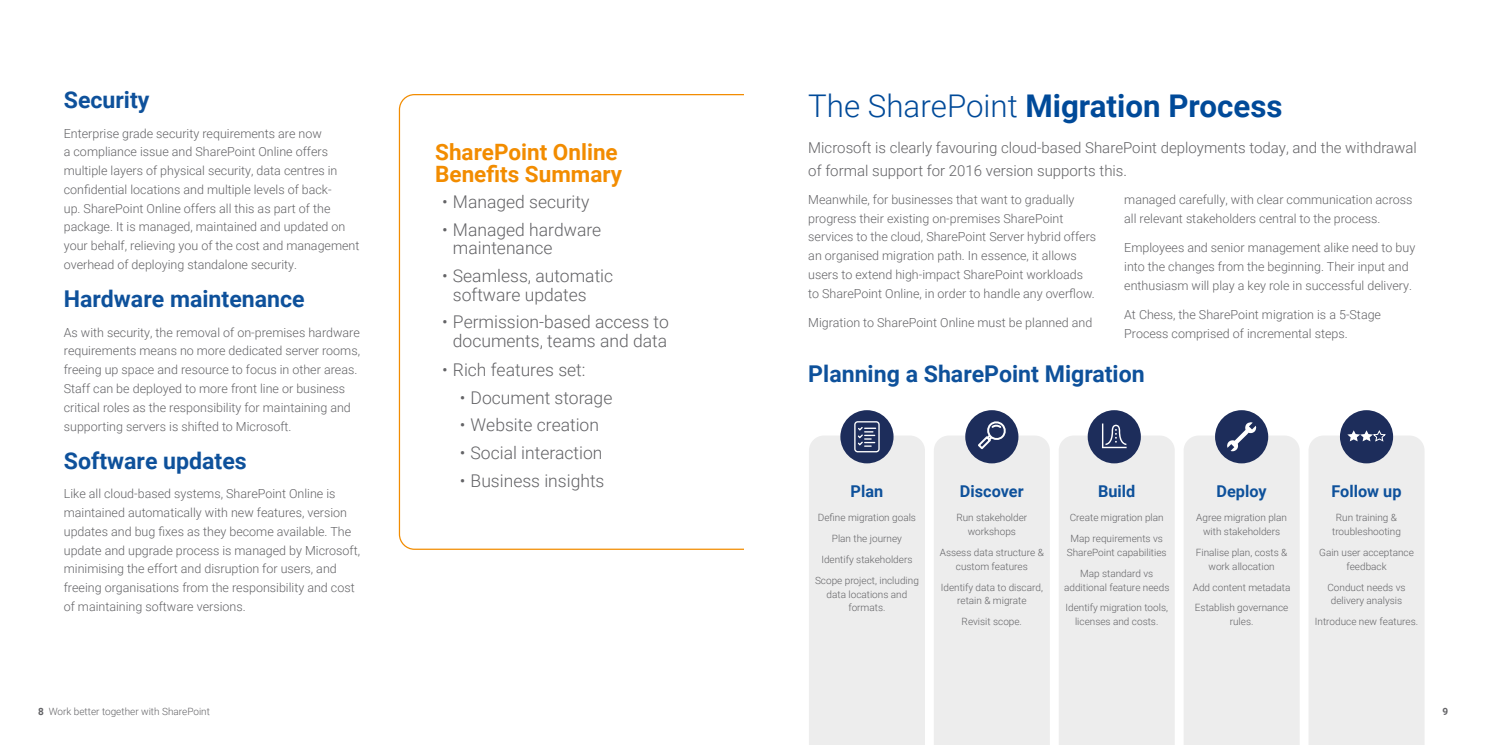
<style>
.page{position:relative;width:1489px;height:745px;background:#fff}
.page>*{position:absolute;margin:0;border:0;box-sizing:border-box;transform-origin:0 0}
.t1{font:700 31.25px "Roboto";color:#004a99}
.t2{font:700 23.12px "Roboto";color:#0e519b}
.t3{font:700 22.5px/22.5px "Roboto";color:#f28c00}
.t4{font:300 17.5px/18.8px "Roboto";color:#636366}
.t5{font:700 16.25px "Roboto";color:#0e519b}
.t6{font:300 15px/22.5px "Roboto";color:#636366}
.t7{font:300 12.5px/18.8px "Roboto";color:#636366}
.t8{font:300 10px/13.8px "Roboto";color:#636366;text-align:center}
.t9{font:700 10px "Roboto";color:#636366}
.s1{font-weight:300}
.s2{font-weight:700}
</style>
<div class="page">
<div style="left:840px;top:410px;width:53px;height:53px;background:#1d2d5b;border-radius:50%"></div>
<div style="left:965px;top:410px;width:53px;height:53px;background:#1d2d5b;border-radius:50%"></div>
<div style="left:1339px;top:410px;width:53px;height:53px;background:#1d2d5b;border-radius:50%"></div>
<div style="left:1309px;top:429px;width:115px;height:315px;background:#ededed"></div>
<svg style="left:809px;top:421px;width:115px;height:323px;background:#e4e5e7"></svg>
<div style="left:1214px;top:410px;width:54px;height:53px;background:#1d2d5b;border-radius:50%"></div>
<svg style="left:1184px;top:421px;width:115px;height:323px;background:#e4e4e6"></svg>
<div style="left:1087px;top:410px;width:53px;height:53px;background:#1d2d5b;border-radius:50%"></div>
<svg style="left:1059px;top:423px;width:115px;height:321px;background:#e4e4e6"></svg>
<svg style="left:934px;top:418px;width:115px;height:326px;background:#e3e4e6"></svg>
<p class="t2" style="left:64px;top:84px;width:87px">Security</p>
<p class="t7" style="left:64px;top:123px;width:297px">Enterprise grade security requirements are now<br>a compliance issue and SharePoint Online offers multiple layers of physical security, data centres in confidential locations and multiple levels of back-<br>up. SharePoint Online offers all this as part of the package. It is managed, maintained and updated on your behalf, relieving you of the cost and management overhead of deploying standalone security.</p>
<p class="t2" style="left:64px;top:282px;width:242px">Hardware maintenance</p>
<p class="t7" style="left:64px;top:322px;width:298px">As with security, the removal of on-premises hardware requirements means no more dedicated server rooms, freeing up space and resource to focus in other areas.<br>Staff can be deployed to more front line or business critical roles as the responsibility for maintaining and supporting servers is shifted to Microsoft.</p>
<p class="t2" style="left:64px;top:444px;width:184px">Software updates</p>
<p class="t7" style="left:64px;top:483px;width:298px">Like all cloud-based systems, SharePoint Online is maintained automatically with new features, version updates and bug fixes as they become available. The update and upgrade process is managed by Microsoft, minimising the effort and disruption for users, and freeing organisations from the responsibility and cost of maintaining software versions.</p>
<p class="t3" style="left:435px;top:139px;width:188px">SharePoint Online<br>Benefits Summary</p>
<p class="t4" style="left:442px;top:191px;width:149px">• Managed security</p>
<p class="t4" style="left:453px;top:219px;width:150px;text-indent:-11px">• Managed hardware maintenance</p>
<p class="t4" style="left:453px;top:265px;width:162px;text-indent:-11px">• Seamless, automatic software updates</p>
<p class="t4" style="left:442px;top:312px;width:228px;text-align:center">• Permission-based access to documents, teams and data</p>
<p class="t4" style="left:442px;top:359px;width:145px">• Rich features set:</p>
<p class="t4" style="left:460px;top:387px;width:154px">• Document storage</p>
<p class="t4" style="left:460px;top:415px;width:141px">• Website creation</p>
<p class="t4" style="left:460px;top:442px;width:144px">• Social interaction</p>
<p class="t4" style="left:460px;top:470px;width:146px">• Business insights</p>
<p class="t1" style="left:808px;top:84px;width:475px"><span class="s1">The SharePoint</span> Migration Process</p>
<p class="t6" style="left:808px;top:136px;width:610px">Microsoft is clearly favouring cloud-based SharePoint deployments today, and the withdrawal of formal support for 2016 version supports this.</p>
<p class="t7" style="left:808px;top:189px;width:289px">Meanwhile, for businesses that want to gradually progress their existing on-premises SharePoint services to the cloud, SharePoint Server hybrid offers an organised migration path. In essence, it allows users to extend high-impact SharePoint workloads to SharePoint Online, in order to handle any overflow.</p>
<p class="t7" style="left:808px;top:312px;width:285px">Migration to SharePoint Online must be planned and</p>
<p class="t7" style="left:1124px;top:189px;width:290px">managed carefully, with clear communication across all relevant stakeholders central to the process.</p>
<p class="t7" style="left:1124px;top:237px;width:292px">Employees and senior management alike need to buy into the changes from the beginning. Their input and enthusiasm will play a key role in successful delivery.</p>
<p class="t7" style="left:1124px;top:304px;width:258px">At Chess, the SharePoint migration is a 5-Stage<br>Process comprised of incremental steps.</p>
<p class="t2" style="left:808px;top:357px;width:338px">Planning a SharePoint Migration</p>
<p class="t5" style="left:850px;top:479px;width:34px">Plan</p>
<p class="t8" style="left:817px;top:510px;width:100px">Define migration goals</p>
<p class="t8" style="left:831px;top:531px;width:72px">Plan the journey</p>
<p class="t8" style="left:821px;top:552px;width:92px">Identify stakeholders</p>
<p class="t8" style="left:815px;top:572px;width:105px">Scope project, including data locations and formats.</p>
<p class="t5" style="left:959px;top:479px;width:65px">Discover</p>
<p class="t8" style="left:956px;top:510px;width:72px">Run stakeholder workshops</p>
<p class="t8" style="left:939px;top:544px;width:106px">Assess data structure &amp; custom features</p>
<p class="t8" style="left:940px;top:579px;width:104px">Identify data to discard, retain &amp; migrate</p>
<p class="t8" style="left:961px;top:614px;width:62px">Revisit scope.</p>
<p class="t5" style="left:1098px;top:479px;width:39px">Build</p>
<p class="t8" style="left:1069px;top:510px;width:95px">Create migration plan</p>
<p class="t8" style="left:1066px;top:531px;width:101px">Map requirements vs<br>SharePoint capabilities</p>
<p class="t8" style="left:1064px;top:565px;width:107px">Map standard vs additional feature needs</p>
<p class="t8" style="left:1065px;top:600px;width:104px">Identify migration tools, licenses and costs.</p>
<p class="t5" style="left:1216px;top:479px;width:52px">Deploy</p>
<p class="t8" style="left:1196px;top:510px;width:92px">Agree migration plan with stakeholders</p>
<p class="t8" style="left:1195px;top:544px;width:93px">Finalise plan, costs &amp; work allocation</p>
<p class="t8" style="left:1192px;top:579px;width:99px">Add content metadata</p>
<p class="t8" style="left:1194px;top:600px;width:95px">Establish governance rules.</p>
<p class="t5" style="left:1331px;top:479px;width:71px">Follow up</p>
<p class="t8" style="left:1331px;top:510px;width:70px">Run training &amp; troubleshooting</p>
<p class="t8" style="left:1318px;top:544px;width:96px">Gain user acceptance feedback</p>
<p class="t8" style="left:1327px;top:579px;width:80px">Conduct needs vs delivery analysis</p>
<p class="t8" style="left:1314px;top:614px;width:105px">Introduce new features.</p>
<p class="t8" style="left:38px;top:703px;width:173px"><span class="s2">8</span> Work better together with SharePoint</p>
<p class="t9" style="left:1442px;top:703px;width:7px">9</p>
</div>
